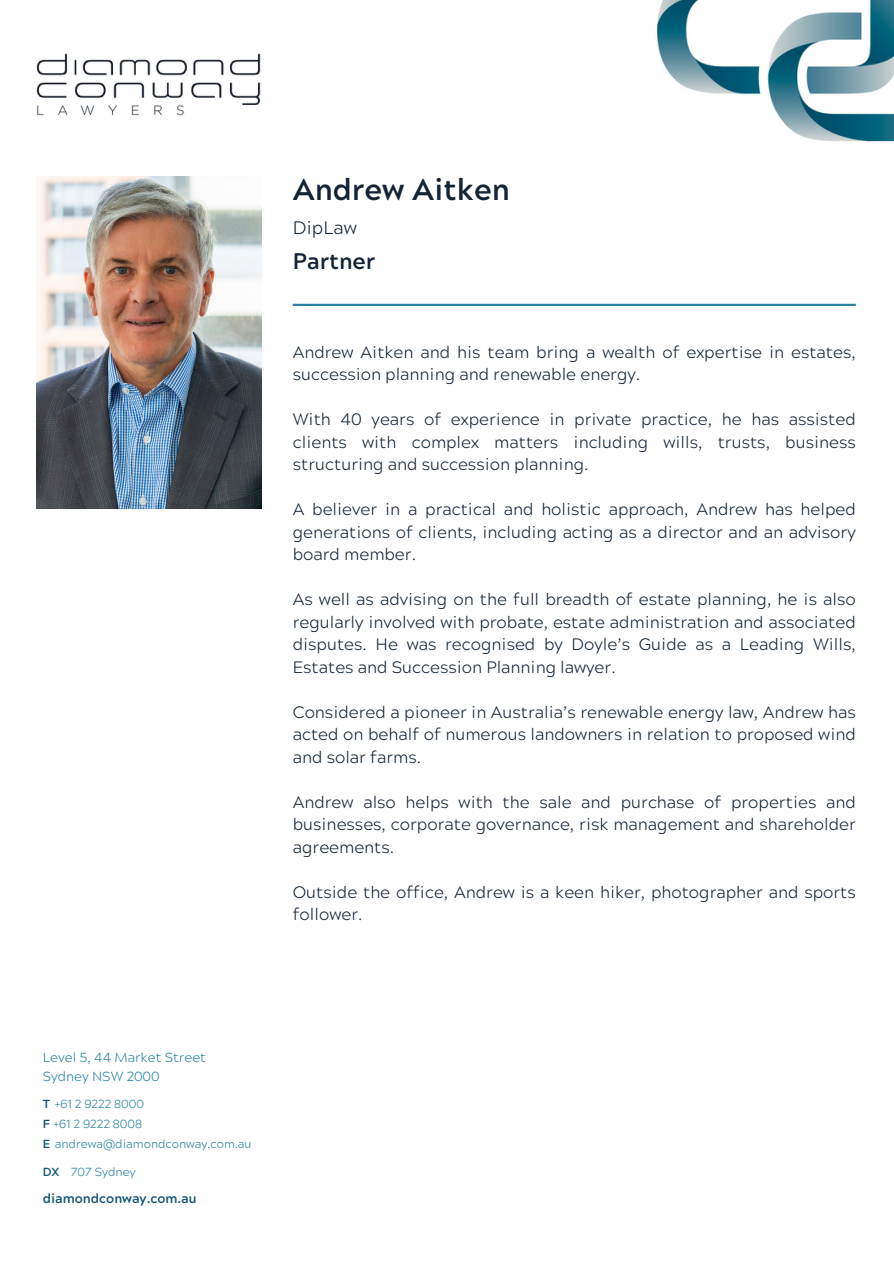
<style>
.page{position:relative;width:894px;height:1264px;background:#fff}
.page>*{position:absolute;margin:0;border:0;box-sizing:border-box;transform-origin:0 0}
.t1{font:700 30px "Acherus Grotesque";color:#132436}
.t2{font:700 22.5px "Acherus Grotesque";color:#132436}
.t3{font:300 18px "Acherus Grotesque";color:#132436}
.t4{font:300 16.5px/22.5px "Acherus Grotesque";color:#132436;text-align:justify}
.t5{font:300 13.2px "Acherus Grotesque";color:#2982a0}
.t6{font:700 13.2px "Acherus Grotesque";color:#105476}
.t7{font:300 11.7px "Acherus Grotesque";color:#2982a0}
.t8{font:700 11.7px "Acherus Grotesque";color:#105476}
.s1{font-weight:700;color:#105476}
</style>
<div class="page">
<hr style="left:293px;top:304px;width:562px;height:2px;background:#2982a0">
<img style="left:657px;top:0;width:236px;height:142px">
<img style="left:37px;top:53px;width:224px;height:63px">
<img style="left:37px;top:176px;width:225px;height:332px">
<p class="t1" style="left:293px;top:178px;width:218px">Andrew Aitken</p>
<p class="t3" style="left:293px;top:220px;width:66px">DipLaw</p>
<p class="t2" style="left:293px;top:252px;width:84px">Partner</p>
<p class="t4" style="left:293px;top:343px;width:564px">Andrew Aitken and his team bring a wealth of expertise in estates, succession planning and renewable energy.</p>
<p class="t4" style="left:293px;top:410px;width:564px">With 40 years of experience in private practice, he has assisted clients with complex matters including wills, trusts, business structuring and succession planning.</p>
<p class="t4" style="left:293px;top:500px;width:564px">A believer in a practical and holistic approach, Andrew has helped generations of clients, including acting as a director and an advisory board member.</p>
<p class="t4" style="left:293px;top:590px;width:564px">As well as advising on the full breadth of estate planning, he is also regularly involved with probate, estate administration and associated disputes. He was recognised by Doyle’s Guide as a Leading Wills, Estates and Succession Planning lawyer.</p>
<p class="t4" style="left:293px;top:703px;width:564px">Considered a pioneer in Australia’s renewable energy law, Andrew has acted on behalf of numerous landowners in relation to proposed wind and solar farms.</p>
<p class="t4" style="left:293px;top:793px;width:564px">Andrew also helps with the sale and purchase of properties and businesses, corporate governance, risk management and shareholder agreements.</p>
<p class="t4" style="left:293px;top:883px;width:564px">Outside the office, Andrew is a keen hiker, photographer and sports follower.</p>
<p class="t5" style="left:43px;top:1051px;width:165px">Level 5, 44 Market Street</p>
<p class="t5" style="left:43px;top:1070px;width:118px">Sydney NSW 2000</p>
<p class="t7" style="left:43px;top:1098px;width:103px"><span class="s1">T</span> +61 2 9222 8000</p>
<p class="t7" style="left:43px;top:1119px;width:101px"><span class="s1">F</span> +61 2 9222 8008</p>
<p class="t7" style="left:43px;top:1139px;width:210px"><span class="s1">E</span> andrewa@diamondconway.com.au</p>
<p class="t8" style="left:43px;top:1167px;width:18px">DX</p>
<p class="t7" style="left:71px;top:1166px;width:66px">707 Sydney</p>
<p class="t6" style="left:43px;top:1192px;width:155px">diamondconway.com.au</p>
</div>
